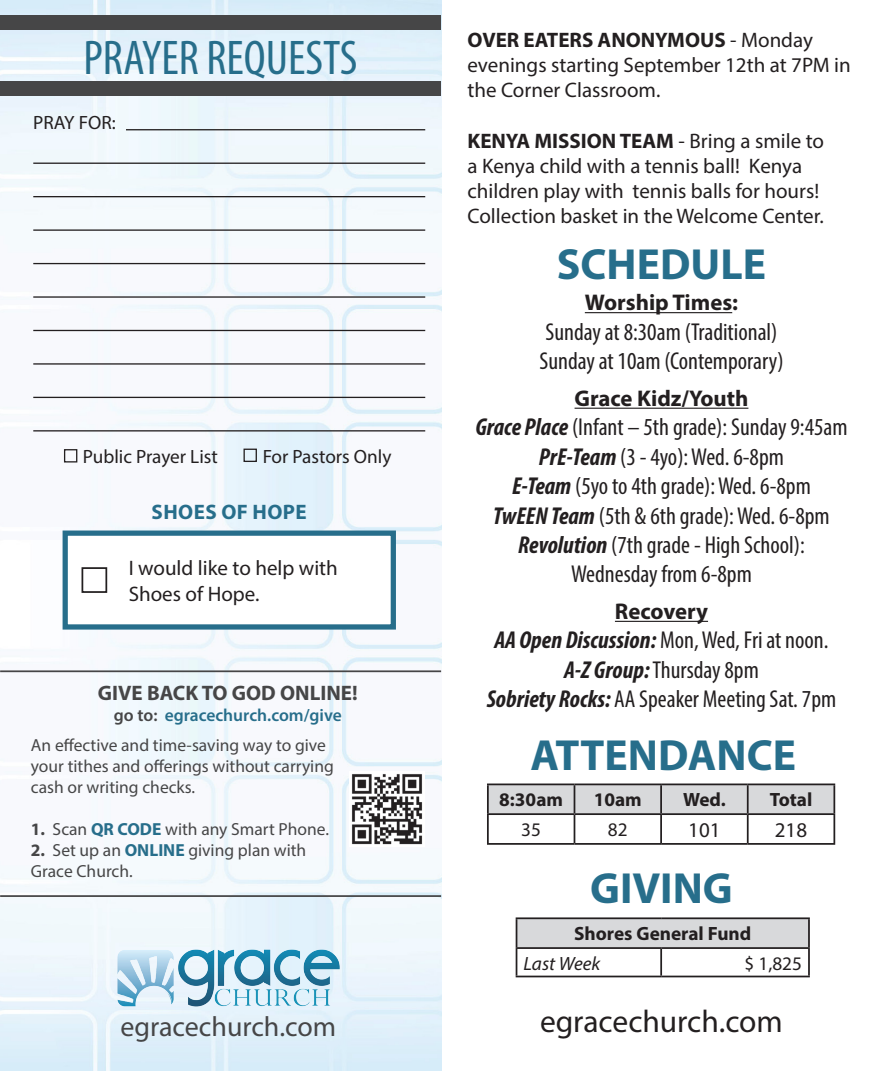
<style>
.page{position:relative;width:882px;height:1071px;background:#fff}
.page>*{position:absolute;margin:0;border:0;box-sizing:border-box;transform-origin:0 0}
.t1{font:condensed 49px "Myriad Pro";color:#276e8b}
.t2{font:700 43.75px "Myriad Pro";color:#276e8b}
.t3{font:31.5px "Myriad Pro";color:#231f20}
.t4{font:28px "Myriad Pro";color:#464647}
.t5{font:condensed 24.5px/29.4px "Myriad Pro";color:#231f20;text-align:center}
.t6{font:700 22.75px "Myriad Pro";color:#231f20}
.t7{font:21px/25.2px "Myriad Pro";color:#231f20}
.t8{font:700 21px "Myriad Pro";color:#464647}
.t9{font:700 21px "Myriad Pro";letter-spacing:.02em;color:#276e8b}
.t10{font:19.25px "Myriad Pro";color:#231f20}
.t11{font:700 19.25px "Myriad Pro";color:#231f20}
.t12{font:italic 19.25px "Myriad Pro";color:#231f20}
.t13{font:17.5px/21px "Myriad Pro";color:#464647}
.t14{font:600 17.5px "Myriad Pro";color:#276e8b}
.s1{color:#464647}
.s2{font-weight:700}
.s3{font-weight:700;color:#276e8b}
.s4{font-weight:700;font-style:italic}
</style>
<div class="page">
<img style="left:0;top:0;width:441px;height:1071px">
<div style="left:0;top:16px;width:441px;height:14px;background:#464647"></div>
<div style="left:0;top:82px;width:441px;height:14px;background:#464647"></div>
<div style="left:64px;top:449px;width:13px;height:14px;border:1px solid #231f20"></div>
<div style="left:244px;top:449px;width:13px;height:13px;border:1px solid #231f20"></div>
<hr style="left:126px;top:129px;width:299px;height:1px;background:#231f20">
<hr style="left:33px;top:163px;width:392px;height:1px;background:#231f20">
<hr style="left:33px;top:196px;width:392px;height:1px;background:#231f20">
<hr style="left:33px;top:229px;width:392px;height:2px;background:#231f20">
<hr style="left:33px;top:263px;width:392px;height:1px;background:#231f20">
<hr style="left:33px;top:296px;width:392px;height:2px;background:#231f20">
<hr style="left:33px;top:330px;width:392px;height:1px;background:#231f20">
<hr style="left:33px;top:397px;width:392px;height:1px;background:#231f20">
<hr style="left:33px;top:363px;width:392px;height:2px;background:#231f20">
<hr style="left:33px;top:430px;width:392px;height:2px;background:#231f20">
<img style="left:113px;top:947px;width:231px;height:61px">
<div style="left:517px;top:918px;width:292px;height:30px;background:#d8d9db"></div>
<hr style="left:516px;top:917px;width:145px;height:2px;background:#231f20">
<hr style="left:661px;top:917px;width:149px;height:2px;background:#231f20">
<hr style="left:808px;top:919px;width:2px;height:28px;background:#231f20">
<hr style="left:516px;top:947px;width:145px;height:2px;background:#231f20">
<svg style="left:516px;top:919px;width:1px;height:57px"></svg>
<hr style="left:661px;top:947px;width:149px;height:2px;background:#231f20">
<hr style="left:660px;top:949px;width:2px;height:27px;background:#231f20">
<hr style="left:808px;top:949px;width:2px;height:27px;background:#231f20">
<hr style="left:516px;top:976px;width:145px;height:1px;background:#231f20">
<hr style="left:661px;top:976px;width:149px;height:1px;background:#231f20">
<hr style="left:585px;top:312px;width:147px;height:1px;background:#231f20">
<hr style="left:575px;top:408px;width:173px;height:1px;background:#231f20">
<hr style="left:615px;top:621px;width:93px;height:1px;background:#231f20">
<div style="left:63px;top:531px;width:333px;height:99px;background:#fff;border:5px solid #276e8b"></div>
<div style="left:82px;top:567px;width:25px;height:26px;border:2px solid #231f20"></div>
<img style="left:349px;top:772px;width:75px;height:74px">
<hr style="left:0;top:670px;width:441px;height:2px;background:#464647">
<hr style="left:0;top:895px;width:441px;height:2px;background:#464647">
<hr style="left:487px;top:784px;width:87px;height:1px;background:#231f20">
<hr style="left:487px;top:785px;width:2px;height:28px;background:#231f20">
<hr style="left:748px;top:784px;width:87px;height:1px;background:#231f20">
<hr style="left:833px;top:785px;width:2px;height:28px;background:#231f20">
<hr style="left:487px;top:813px;width:87px;height:2px;background:#231f20">
<hr style="left:487px;top:815px;width:2px;height:28px;background:#231f20">
<svg style="left:488px;top:784px;width:346px;height:59px"></svg>
<hr style="left:661px;top:813px;width:87px;height:2px;background:#231f20">
<hr style="left:660px;top:815px;width:2px;height:28px;background:#231f20">
<hr style="left:748px;top:813px;width:87px;height:2px;background:#231f20">
<hr style="left:747px;top:815px;width:2px;height:28px;background:#231f20">
<hr style="left:833px;top:815px;width:2px;height:28px;background:#231f20">
<hr style="left:487px;top:843px;width:87px;height:2px;background:#231f20">
<hr style="left:574px;top:843px;width:87px;height:2px;background:#231f20">
<hr style="left:661px;top:843px;width:87px;height:2px;background:#231f20">
<hr style="left:748px;top:843px;width:87px;height:2px;background:#231f20">
<p class="t1" style="left:83px;top:28px;width:276px">PRAYER REQUESTS</p>
<p class="t10" style="left:33px;top:111px;width:84px">PRAY FOR:</p>
<p class="t10" style="left:83px;top:444px;width:137px">Public Prayer List</p>
<p class="t10" style="left:263px;top:444px;width:130px">For Pastors Only</p>
<p class="t9" style="left:152px;top:498px;width:157px">SHOES OF HOPE</p>
<p class="t7" style="left:129px;top:555px;width:211px">I would like to help with<br>Shoes of Hope.</p>
<p class="t8" style="left:98px;top:679px;width:261px">GIVE BACK TO GOD ONLINE!</p>
<p class="t14" style="left:114px;top:704px;width:229px"><span class="s1">go to:</span> egracechurch.com/give</p>
<p class="t13" style="left:31px;top:735px;width:304px">An effective and time-saving way to give your tithes and offerings without carrying cash or writing checks.</p>
<p class="t13" style="left:31px;top:819px;width:300px"><span class="s2">1.</span> Scan <span class="s3">QR CODE</span> with any Smart Phone.</p>
<p class="t13" style="left:31px;top:840px;width:277px"><span class="s2">2.</span> Set up an <span class="s3">ONLINE</span> giving plan with<br>Grace Church.</p>
<p class="t4" style="left:121px;top:1009px;width:217px">egracechurch.com</p>
<p class="t7" style="left:467px;top:27px;width:385px"><span class="s2">OVER EATERS ANONYMOUS</span> - Monday evenings starting September 12th at 7PM in the Corner Classroom.</p>
<p class="t7" style="left:467px;top:128px;width:358px"><span class="s2">KENYA MISSION TEAM</span> - Bring a smile to a Kenya child with a tennis ball! Kenya children play with tennis balls for hours!<br>Collection basket in the Welcome Center.</p>
<p class="t2" style="left:557px;top:236px;width:211px">SCHEDULE</p>
<p class="t6" style="left:585px;top:288px;width:155px">Worship Times:</p>
<p class="t5" style="left:545px;top:317px;width:234px">Sunday at 8:30am (Traditional)</p>
<p class="t5" style="left:539px;top:346px;width:246px">Sunday at 10am (Contemporary)</p>
<p class="t6" style="left:575px;top:383px;width:175px">Grace Kidz/Youth</p>
<p class="t5" style="left:475px;top:412px;width:374px"><span class="s4">Grace Place</span> (Infant – 5th grade): Sunday 9:45am</p>
<p class="t5" style="left:539px;top:442px;width:247px"><span class="s4">PrE-Team</span> (3 - 4yo): Wed. 6-8pm</p>
<p class="t5" style="left:512px;top:471px;width:300px"><span class="s4">E-Team</span> (5yo to 4th grade): Wed. 6-8pm</p>
<p class="t5" style="left:493px;top:500px;width:338px"><span class="s4">TwEEN Team</span> (5th &amp; 6th grade): Wed. 6-8pm</p>
<p class="t5" style="left:518px;top:530px;width:288px"><span class="s4">Revolution</span> (7th grade - High School):<br>Wednesday from 6-8pm</p>
<p class="t6" style="left:615px;top:597px;width:95px">Recovery</p>
<p class="t5" style="left:494px;top:625px;width:336px"><span class="s4">AA Open Discussion:</span> Mon, Wed, Fri at noon.</p>
<p class="t5" style="left:564px;top:655px;width:196px"><span class="s4">A-Z Group:</span> Thursday 8pm</p>
<p class="t5" style="left:487px;top:684px;width:351px"><span class="s4">Sobriety Rocks:</span> AA Speaker Meeting Sat. 7pm</p>
<p class="t2" style="left:531px;top:726px;width:267px">ATTENDANCE</p>
<p class="t11" style="left:499px;top:787px;width:65px">8:30am</p>
<p class="t11" style="left:594px;top:787px;width:50px">10am</p>
<p class="t11" style="left:683px;top:787px;width:44px">Wed.</p>
<p class="t11" style="left:770px;top:787px;width:44px">Total</p>
<p class="t10" style="left:521px;top:817px;width:21px">35</p>
<p class="t10" style="left:608px;top:817px;width:21px">82</p>
<p class="t7" style="left:688px;top:817px;width:34px">101</p>
<p class="t7" style="left:775px;top:817px;width:34px">218</p>
<p class="t2" style="left:590px;top:860px;width:144px">GIVING</p>
<p class="t11" style="left:574px;top:921px;width:179px">Shores General Fund</p>
<p class="t12" style="left:524px;top:951px;width:78px">Last Week</p>
<p class="t10" style="left:745px;top:951px;width:59px">$ 1,825</p>
<p class="t3" style="left:540px;top:1002px;width:244px">egracechurch.com</p>
</div>
